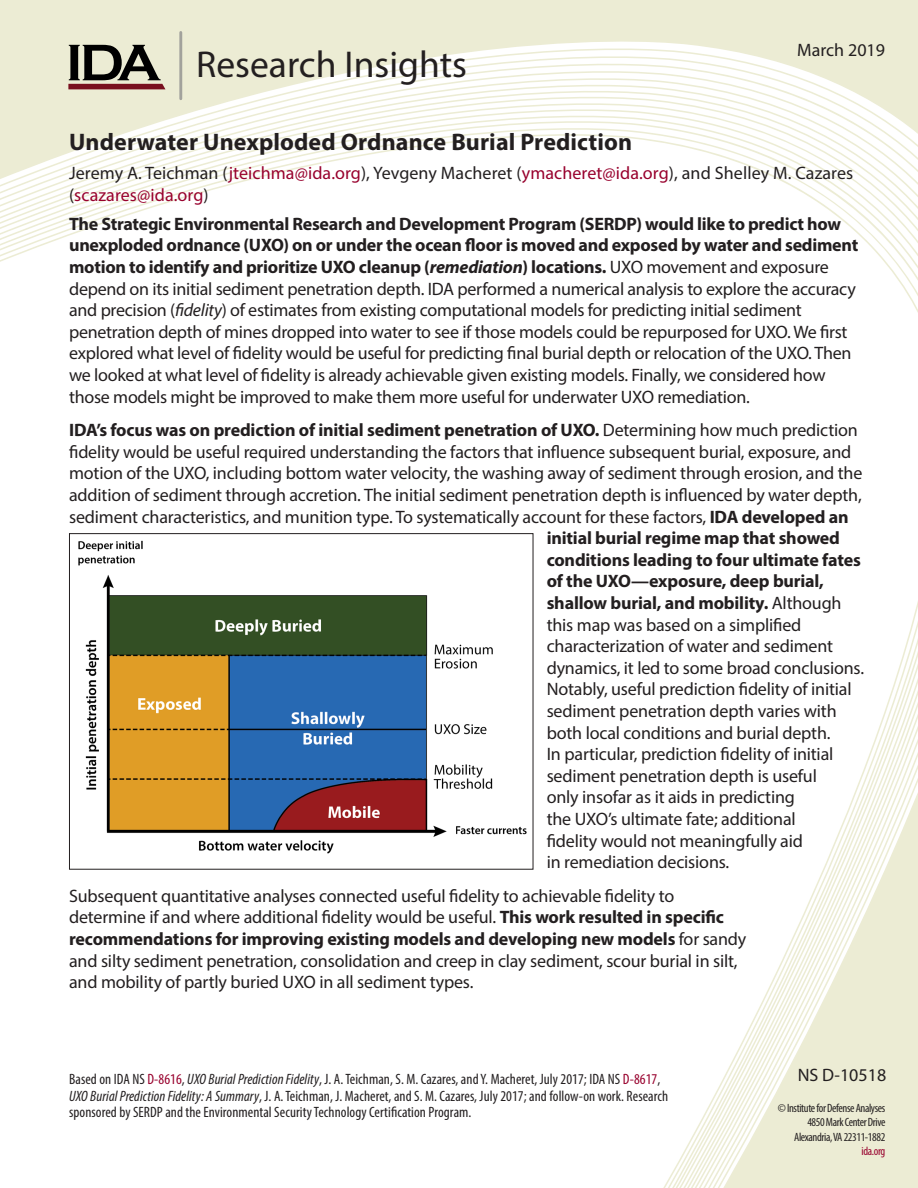
<style>
.page{position:relative;width:918px;height:1188px;background:#fff}
.page>*{position:absolute;margin:0;border:0;box-sizing:border-box;transform-origin:0 0}
.t1{font:37.5px "Myriad Pro";color:#231f20}
.Issue_Title{font:700 24px "Myriad Pro";letter-spacing:.005em;color:#231f20}
.Body_Text{font:18px/21.6px "Myriad Pro";letter-spacing:-.01em;color:#231f20}
.Body_Text-2{font:700 18px "Myriad Pro";letter-spacing:-.01em;color:#231f20}
.Issue_Title-2{font:18px/21.6px "Myriad Pro";letter-spacing:.005em;color:#231f20}
.Body_Text-3{font:condensed 15px/16.5px "Myriad Pro";letter-spacing:.005em;color:#231f20}
.t2{font:condensed 12px/14.4px "Myriad Pro";letter-spacing:-.03em;color:#231f20;text-align:right}
.t3{font:condensed 12px "Myriad Pro";letter-spacing:-.03em;color:#98012d}
.s1{color:#98012d}
.s2{font-weight:700}
.s3{font-weight:700;font-style:italic}
.s4{font-style:italic}
.s5{font-weight:400}
</style>
<div class="page">
<div style="left:0;top:0;width:918px;height:44px;background:#ececd4"></div>
<svg style="left:0;top:44px;width:918px;height:8px;fill:#ececd4"></svg>
<svg style="left:0;top:52px;width:918px;height:7px;fill:#ececd4"></svg>
<svg style="left:0;top:59px;width:918px;height:8px;fill:#ececd4"></svg>
<svg style="left:0;top:67px;width:918px;height:7px;fill:#ededd8"></svg>
<svg style="left:0;top:74px;width:918px;height:6px"></svg>
<svg style="left:0;top:80px;width:918px;height:7px"></svg>
<svg style="left:0;top:87px;width:918px;height:5px"></svg>
<svg style="left:0;top:92px;width:918px;height:7px"></svg>
<svg style="left:0;top:99px;width:918px;height:6px"></svg>
<svg style="left:0;top:105px;width:918px;height:6px"></svg>
<svg style="left:0;top:111px;width:918px;height:6px"></svg>
<svg style="left:0;top:117px;width:918px;height:7px"></svg>
<svg style="left:0;top:124px;width:918px;height:6px"></svg>
<svg style="left:0;top:130px;width:918px;height:183px"></svg>
<svg style="left:663px;top:601px;width:255px;height:587px"></svg>
<svg style="left:720px;top:766px;width:198px;height:422px;fill:#eeeeda"></svg>
<svg style="left:68px;top:45px;width:97px;height:44px;background:#84786e"></svg>
<hr style="left:179px;top:32px;width:3px;height:67px;background:#a2a29c">
<img style="left:78px;top:540px;width:449px;height:314px">
<div style="left:69px;top:533px;width:464px;height:336px;border:1px solid #231f20"></div>
<h1 class="t1" style="left:196px;top:41px;width:272px">Research Insights</h1>
<p class="Body_Text" style="left:797px;top:39px;width:89px">March 2019</p>
<p class="Issue_Title" style="left:69px;top:126px;width:565px">Underwater Unexploded Ordnance Burial Prediction</p>
<p class="Issue_Title-2" style="left:69px;top:162px;width:786px">Jeremy A. Teichman (<span class="s1">jteichma@ida.org</span>), Yevgeny Macheret (<span class="s1">ymacheret@ida.org</span>), and Shelley M. Cazares (<span class="s1">scazares@ida.org</span>)</p>
<p class="Body_Text" style="left:69px;top:213px;width:791px"><span class="s2">The Strategic Environmental Research and Development Program (SERDP) would like to predict how unexploded ordnance (UXO) on or under the ocean floor is moved and exposed by water and sediment motion to identify and prioritize UXO cleanup (</span><span class="s3">remediation</span><span class="s2">) locations.</span> UXO movement and exposure depend on its initial sediment penetration depth. IDA performed a numerical analysis to explore the accuracy and precision (<span class="s4">fidelity</span>) of estimates from existing computational models for predicting initial sediment penetration depth of mines dropped into water to see if those models could be repurposed for UXO. We first explored what level of fidelity would be useful for predicting final burial depth or relocation of the UXO. Then we looked at what level of fidelity is already achievable given existing models. Finally, we considered how those models might be improved to make them more useful for underwater UXO remediation.</p>
<p class="Body_Text-2" style="left:69px;top:418px;width:790px">IDA’s focus was on prediction of initial sediment penetration of UXO. <span class="s5">Determining how much prediction</span></p>
<p class="Body_Text" style="left:69px;top:441px;width:784px">fidelity would be useful required understanding the factors that influence subsequent burial, exposure, and</p>
<p class="Body_Text" style="left:69px;top:462px;width:795px">motion of the UXO, including bottom water velocity, the washing away of sediment through erosion, and the</p>
<p class="Body_Text" style="left:69px;top:484px;width:794px">addition of sediment through accretion. The initial sediment penetration depth is influenced by water depth,</p>
<p class="Body_Text" style="left:69px;top:505px;width:781px">sediment characteristics, and munition type. To systematically account for these factors, <span class="s2">IDA developed an</span></p>
<p class="Body_Text-2" style="left:547px;top:526px;width:295px">initial burial regime map that showed</p>
<p class="Body_Text-2" style="left:547px;top:548px;width:316px">conditions leading to four ultimate fates</p>
<p class="Body_Text-2" style="left:547px;top:570px;width:279px">of the UXO—exposure, deep burial,</p>
<p class="Body_Text-2" style="left:547px;top:591px;width:296px">shallow burial, and mobility. <span class="s5">Although</span></p>
<p class="Body_Text" style="left:547px;top:613px;width:256px">this map was based on a simplified</p>
<p class="Body_Text" style="left:547px;top:635px;width:288px">characterization of water and sediment</p>
<p class="Body_Text" style="left:547px;top:657px;width:319px">dynamics, it led to some broad conclusions.</p>
<p class="Body_Text" style="left:547px;top:678px;width:306px">Notably, useful prediction fidelity of initial</p>
<p class="Body_Text" style="left:547px;top:700px;width:292px">sediment penetration depth varies with</p>
<p class="Body_Text" style="left:547px;top:721px;width:285px">both local conditions and burial depth.</p>
<p class="Body_Text" style="left:547px;top:743px;width:288px">In particular, prediction fidelity of initial</p>
<p class="Body_Text" style="left:547px;top:765px;width:272px">sediment penetration depth is useful</p>
<p class="Body_Text" style="left:547px;top:786px;width:250px">only insofar as it aids in predicting</p>
<p class="Body_Text" style="left:547px;top:808px;width:251px">the UXO’s ultimate fate; additional</p>
<p class="Body_Text" style="left:547px;top:829px;width:258px">fidelity would not meaningfully aid</p>
<p class="Body_Text" style="left:547px;top:851px;width:184px">in remediation decisions.</p>
<p class="Body_Text" style="left:69px;top:885px;width:679px">Subsequent quantitative analyses connected useful fidelity to achievable fidelity to determine if and where additional fidelity would be useful. <span class="s2">This work resulted in specific recommendations for improving existing models and developing new models</span> for sandy and silty sediment penetration, consolidation and creep in clay sediment, scour burial in silt, and mobility of partly buried UXO in all sediment types.</p>
<p class="Body_Text-3" style="left:69px;top:1071px;width:600px">Based on IDA NS <span class="s1">D-8616</span>, <span class="s4">UXO Burial Prediction Fidelity</span>, J. A. Teichman, S. M. Cazares, and Y. Macheret, July 2017; IDA NS <span class="s1">D-8617</span>,<br><span class="s4">UXO Burial Prediction Fidelity: A Summary</span>, J. A. Teichman, J. Macheret, and S. M. Cazares, July 2017; and follow-on work. Research sponsored by SERDP and the Environmental Security Technology Certification Program.</p>
<p class="Body_Text" style="left:798px;top:1063px;width:90px">NS D-10518</p>
<p class="t2" style="left:778px;top:1101px;width:109px">© Institute for Defense Analyses<br>4850 Mark Center Drive<br>Alexandria, VA 22311-1882</p>
<p class="t3" style="left:862px;top:1144px;width:25px">ida.org</p>
</div>
